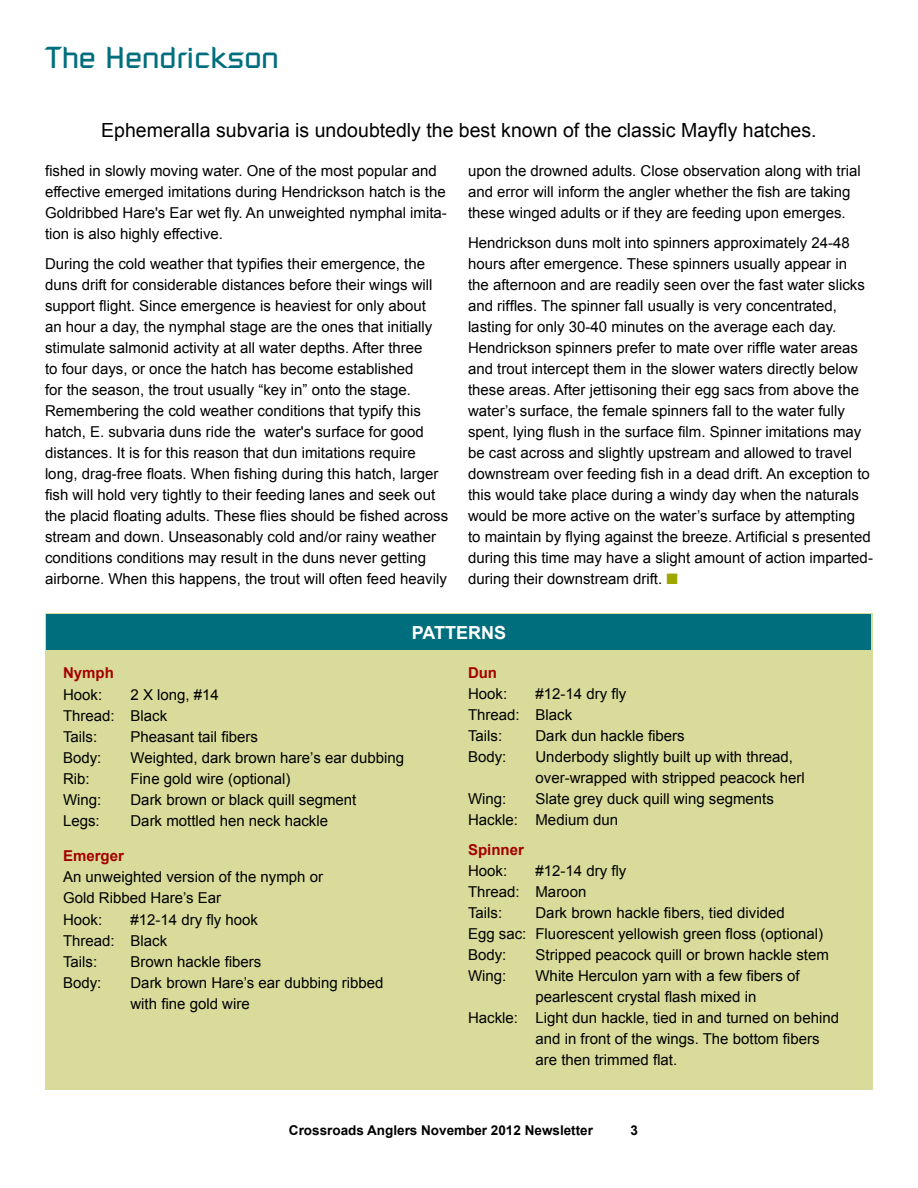
<style>
.page{position:relative;width:918px;height:1188px;background:#fff}
.page>*{position:absolute;margin:0;border:0;box-sizing:border-box;transform-origin:0 0}
.t1{font:30px "Russell Square";color:#006e7d}
.t2{font:19.5px "Arial";color:#000}
.t3{font:700 18px "Arial";color:#fff}
.t4{font:15px/21px "Arial";color:#000}
.t5{font:700 15px "Arial";color:#a40000}
.t6{font:700 13.5px "Arial";color:#000}
.s1{color:#9ea600}
</style>
<div class="page">
<div style="left:45px;top:614px;width:828px;height:476px;background:#d8db99"></div>
<div style="left:47px;top:614px;width:824px;height:36px;background:#006e7d"></div>
<h1 class="t1" style="left:45px;top:40px;width:235px">The Hendrickson</h1>
<h2 class="t2" style="left:101px;top:117px;width:717px">Ephemeralla subvaria is undoubtedly the best known of the classic Mayfly hatches.</h2>
<p class="t4" style="left:45px;top:160px;width:403px">fished in slowly moving water. One of the most popular and effective emerged imitations during H endrickson hatch is the Goldribbed Hare's Ear wet fly. An unweighted nymphal imita&shy;tion is also highly effective.</p>
<p class="t4" style="left:45px;top:253px;width:405px">During the cold weather that typifies their emergence, the duns drift for considerable distances before their wings will support flight. Since emergence is heaviest for only about<br>an hour a day, the nymphal stage are the ones that initially stimulate salmonid activity at all water depths. After three<br>to four days, or once the hatch has become established<br>for the season, the trout usually “key in” onto the stage.<br>Remembering the cold weather conditions that typify this hatch, E. subvaria duns ride the water's surface for good distances. It is for this reason that dun imitations require long, drag-free floats. When fishing during this hatch, larger fish will hold very tightly to their feeding lanes and seek out the placid floating adults. These flies should be fished across stream and down. U nseasonably cold and/or rainy weather conditions conditions may result in the duns never getting airborne. When this happens, the trout will often feed heavily</p>
<p class="t4" style="left:468px;top:160px;width:394px">upon the drowned adults. Close observation along with trial and error will inform the angler whether the fish are taking these winged adults or if they are feeding upon emerges.</p>
<p class="t4" style="left:468px;top:232px;width:406px">Hendrickson duns molt into spinners approximately 24-48 hours after emergence. These spinners usually appear in<br>the afternoon and are readily seen over the fast water slicks and riffles. The spinner fall usually is very concentrated, lasting for only 30-40 minutes on the average each day.<br>Hendrickson spinners prefer to mate over riffle water areas and trout intercept them in the slower waters directly below these areas. After jettisoning their egg sacs from above the water’s surface, the female spinners fall to the water fully spent, lying flush in the surface film. Spinner imitations may be cast across and slightly upstream and allowed to travel downstream over feeding fish in a dead drift. An exception to this would take place during a windy day when the naturals would be more active on the water’s surface by attempting<br>to maintain by flying against the breeze. Artificial s presented during this time may have a slight amount of action imparted&shy;during their downstream drift. <span class="s1">■</span></p>
<p class="t3" style="left:412px;top:621px;width:96px">PATTERNS</p>
<p class="t5" style="left:63px;top:663px;width:52px">Nymph</p>
<p class="t4" style="left:63px;top:685px;width:41px">Hook:</p>
<p class="t4" style="left:63px;top:685px;width:157px;text-indent:68px">2 X long, #14<br>Thread: Black<br>Tails:</p>
<p class="t4" style="left:130px;top:727px;width:129px">Pheasant tail fibers</p>
<p class="t4" style="left:63px;top:748px;width:40px">Body:</p>
<p class="t4" style="left:130px;top:748px;width:275px">Weighted, dark brown hare’s ear dubbing</p>
<p class="t4" style="left:63px;top:769px;width:53px">Rib: F</p>
<p class="t4" style="left:140px;top:769px;width:152px">ine gold wire (optional)</p>
<p class="t4" style="left:63px;top:790px;width:40px">Wing:</p>
<p class="t4" style="left:130px;top:790px;width:227px">Dark brown or black quill segment</p>
<p class="t4" style="left:63px;top:811px;width:38px">Legs:</p>
<p class="t4" style="left:130px;top:811px;width:199px">Dark mottled hen neck hackle</p>
<p class="t5" style="left:63px;top:846px;width:62px">Emerger</p>
<p class="t4" style="left:63px;top:866px;width:262px">An unweighted version of the nymph or<br>Gold Ribbed Hare’s Ear</p>
<p class="t4" style="left:63px;top:910px;width:41px">Hook:</p>
<p class="t4" style="left:63px;top:910px;width:197px;text-indent:68px">#12-14 dry fly hook<br>Thread: Black<br>Tails:</p>
<p class="t4" style="left:130px;top:952px;width:132px">Brown hackle fibers</p>
<p class="t4" style="left:63px;top:973px;width:40px">Body:</p>
<p class="t4" style="left:130px;top:973px;width:255px">Dark brown Hare’s ear dubbing ribbed with fine gold wire</p>
<p class="t5" style="left:468px;top:663px;width:31px">Dun</p>
<p class="t4" style="left:468px;top:683px;width:41px">Hook:</p>
<p class="t4" style="left:468px;top:683px;width:160px;text-indent:68px">#12-14 dry fly<br>Thread: Black<br>Tails:</p>
<p class="t4" style="left:536px;top:725px;width:151px">Dark dun hackle fibers</p>
<p class="t4" style="left:468px;top:746px;width:59px">Body: U</p>
<p class="t4" style="left:536px;top:746px;width:271px;text-align:center">nderbody slightly built up with thread, over-wrapped with stripped peacock herl</p>
<p class="t4" style="left:468px;top:788px;width:307px;text-indent:68px">Slate grey duck quill wing segments<br>Hackle: Medium dun</p>
<p class="t5" style="left:468px;top:840px;width:57px">Spinner</p>
<p class="t4" style="left:468px;top:860px;width:41px">Hook:</p>
<p class="t4" style="left:468px;top:788px;width:40px">Wing:</p>
<p class="t4" style="left:468px;top:860px;width:160px;text-indent:68px">#12-14 dry fly<br>Thread: Maroon<br>Tails:</p>
<p class="t4" style="left:468px;top:902px;width:357px;text-indent:68px">Dark brown hackle fibers, tied divided<br>Egg sac: Fluorescent yellowish green floss (optional)<br>Body:</p>
<p class="t4" style="left:536px;top:944px;width:295px">Stripped peacock quill or brown hackle stem</p>
<p class="t4" style="left:468px;top:965px;width:40px">Wing:</p>
<p class="t4" style="left:536px;top:965px;width:266px">White Herculon yarn with a few fibers of</p>
<p class="t4" style="left:536px;top:986px;width:222px">pearlescent crystal flash mixed in</p>
<p class="t4" style="left:468px;top:1007px;width:373px">Hackle: Light dun hackle, tied in and turned on behind</p>
<p class="t4" style="left:536px;top:1028px;width:286px">and in front of the wings. The bottom fibers</p>
<p class="t4" style="left:536px;top:1049px;width:143px">are then trimmed flat.</p>
<p class="t6" style="left:289px;top:1121px;width:306px">Crossroads Anglers November 2012 Newsletter</p>
<p class="t6" style="left:631px;top:1121px;width:9px">3</p>
</div>
